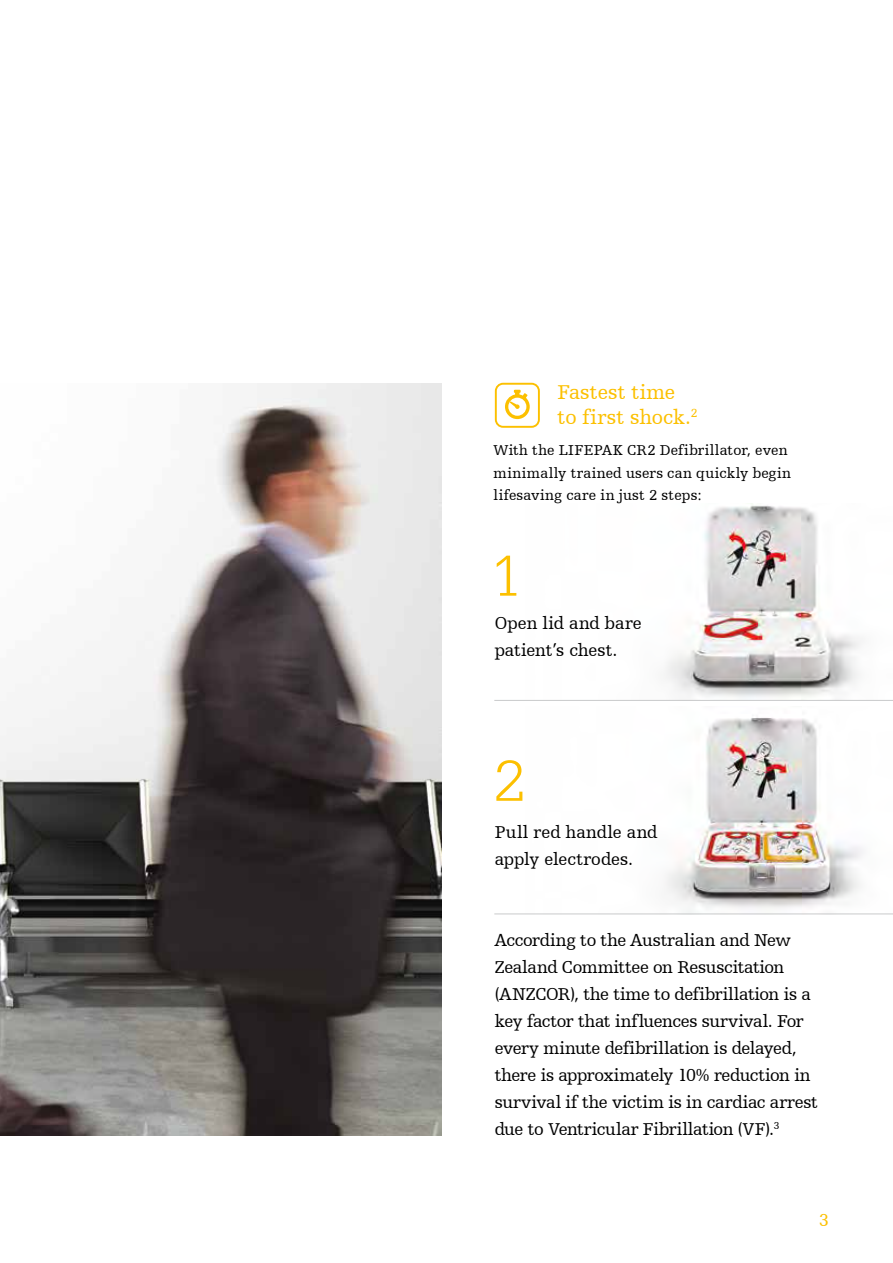
<style>
.page{position:relative;width:893px;height:1263px;background:#fff}
.page>*{position:absolute;margin:0;border:0;box-sizing:border-box;transform-origin:0 0}
.t1{font:300 60px "URW Egyptienne TOT";color:#fcc000}
.t2{font:21px/25.2px "Humanist Slabserif 712 BT";letter-spacing:.005em;color:#fcc000}
.t3{font:18px/27px "Humanist Slabserif 712 BT";letter-spacing:-.015em;color:#000}
.t4{font:18px "Humanist Slabserif 712 BT";color:#fcc000}
.t5{font:15px/22.5px "Humanist Slabserif 712 BT";letter-spacing:.015em;color:#000}
</style>
<div class="page">
<img style="left:0;top:383px;width:441px;height:752px">
<img style="left:664px;top:503px;width:198px;height:197px">
<img style="left:665px;top:717px;width:198px;height:196px">
<hr style="left:494px;top:700px;width:399px;height:1px;background:#c9cacb">
<hr style="left:494px;top:913px;width:399px;height:1px;background:#c9cacb">
<svg style="left:495px;top:383px;width:45px;height:45px"></svg>
<p class="t2" style="left:557px;top:379px;width:142px">Fastest time to first shock.<sup>2</sup></p>
<p class="t5" style="left:494px;top:439px;width:299px">With the LIFEPAK CR2 Defibrillator, even minimally trained users can quickly begin lifesaving care in just 2 steps:</p>
<h1 class="t1" style="left:490px;top:541px;width:33px">1</h1>
<p class="t3" style="left:495px;top:609px;width:149px">Open lid and bare patient’s chest.</p>
<h1 class="t1" style="left:494px;top:746px;width:33px">2</h1>
<p class="t3" style="left:495px;top:819px;width:164px">Pull red handle and apply electrodes.</p>
<p class="t3" style="left:495px;top:926px;width:325px">According to the Australian and New Zealand Committee on Resuscitation (ANZCOR), the time to defibrillation is a key factor that influences survival. For every minute defibrillation is delayed, there is approximately 10% reduction in survival if the victim is in cardiac arrest due to Ventricular Fibrillation (VF).<sup>3</sup></p>
<p class="t4" style="left:819px;top:1209px;width:12px">3</p>
</div>
